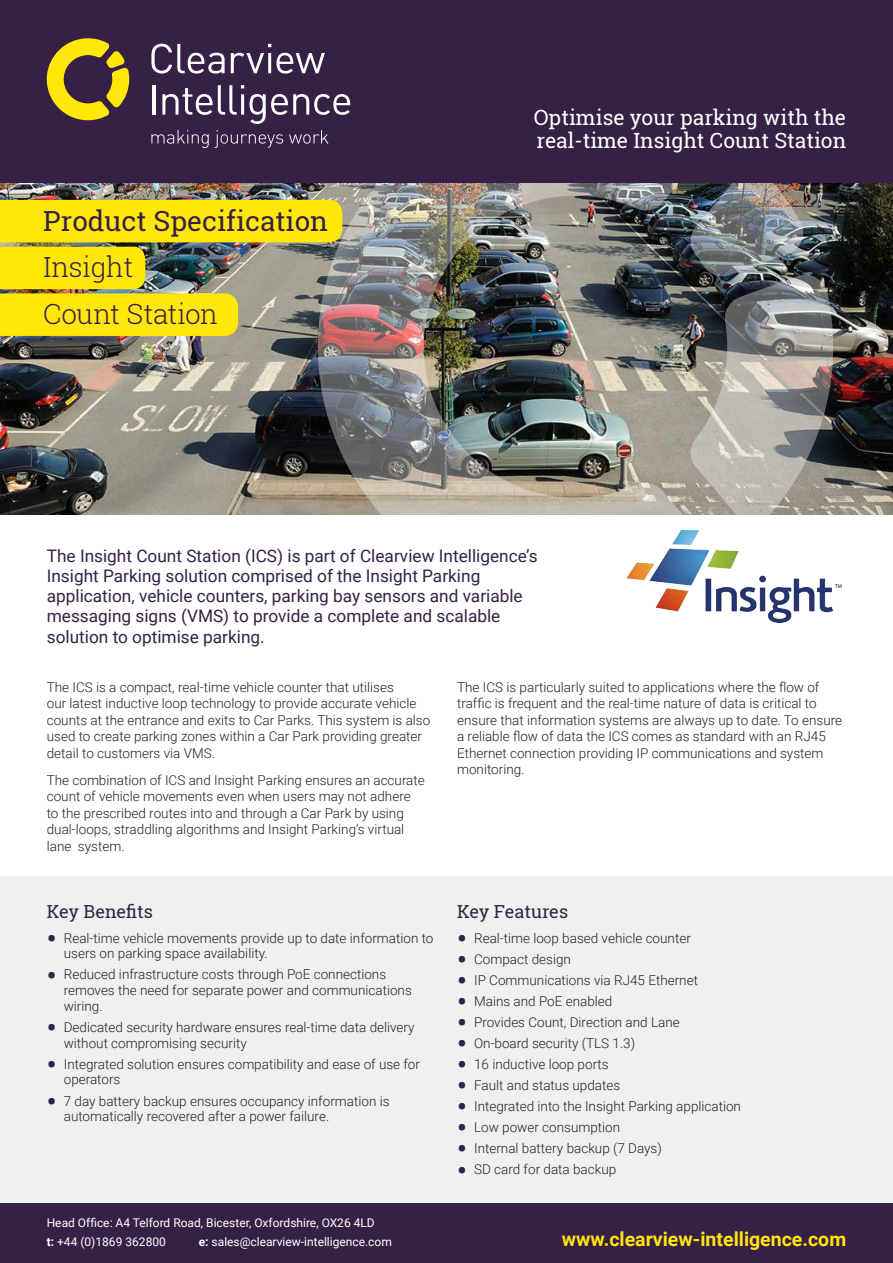
<style>
.page{position:relative;width:893px;height:1263px;background:#fff}
.page>*{position:absolute;margin:0;border:0;box-sizing:border-box;transform-origin:0 0}
.project___location{font:27.75px/46.8px "Roboto Slab";color:#372045}
.strapline{font:21px/22.5px "Roboto Slab";color:#fff}
.t1{font:700 19.5px "Roboto";color:#ffe709}
.key_heading{font:18px "Roboto Slab";color:#372045}
.body_text{font:17.25px/20.2px "Roboto";color:#372045}
.body_text-2{font:300 13.5px/16.5px "Roboto";color:#231f20}
.t2{font:300 13.5px "Roboto";color:#221e1f}
.t3{font:12px "Roboto";color:#fff}
.s1{font-weight:300}
.s2{font-weight:700;font-size:27px;color:#372045}
.s3{font-weight:700}
</style>
<div class="page">
<img style="left:0;top:183px;width:893px;height:331px">
<img style="left:712px;top:183px;width:121px;height:332px">
<img style="left:316px;top:183px;width:396px;height:348px">
<img style="left:0;top:200px;width:342px;height:136px">
<div style="left:0;top:0;width:893px;height:183px;background:#372045"></div>
<svg style="left:46px;top:38px;width:83px;height:82px"></svg>
<svg style="left:151px;top:130px;width:58px;height:18px"></svg>
<svg style="left:215px;top:130px;width:68px;height:18px"></svg>
<svg style="left:289px;top:130px;width:39px;height:14px"></svg>
<svg style="left:151px;top:44px;width:74px;height:30px"></svg>
<svg style="left:231px;top:53px;width:33px;height:20px"></svg>
<hr style="left:268px;top:53px;width:3px;height:20px;background:#fff">
<svg style="left:277px;top:53px;width:48px;height:21px"></svg>
<hr style="left:153px;top:85px;width:3px;height:30px;background:#fff">
<svg style="left:162px;top:85px;width:82px;height:30px"></svg>
<hr style="left:241px;top:94px;width:3px;height:21px;background:#fff">
<svg style="left:250px;top:94px;width:100px;height:30px"></svg>
<div style="left:0;top:876px;width:893px;height:327px;background:#eff1f0"></div>
<div style="left:0;top:1203px;width:893px;height:60px;background:#372045"></div>
<img style="left:626px;top:531px;width:207px;height:92px">
<p class="project___location" style="left:43px;top:197px;width:286px">Product Specification<br><span class="s1">Insight<br>Count Station</span></p>
<p class="strapline" style="left:534px;top:106px;width:314px">Optimise your parking with the real-time Insight Count Station</p>
<p class="body_text" style="left:47px;top:545px;width:492px">The Insight Count Station (ICS) is part of Clearview Intelligence’s Insight Parking solution comprised of the Insight Parking application, vehicle counters, parking bay sensors and variable messaging signs (VMS) to provide a complete and scalable solution to optimise parking.</p>
<p class="t2" style="left:834px;top:580px;width:10px">™</p>
<p class="body_text-2" style="left:47px;top:678px;width:385px">The ICS is a compact, real-time vehicle counter that utilises<br>our latest inductive loop technology to provide accurate vehicle counts at the entrance and exits to Car Parks. This system is also used to create parking zones within a Car Park providing greater detail to customers via VMS.</p>
<p class="body_text-2" style="left:47px;top:771px;width:380px">The combination of ICS and Insight Parking ensures an accurate count of vehicle movements even when users may not adhere to the prescribed routes into and through a Car Park by using dual-loops, straddling algorithms and Insight Parking’s virtual lane system.</p>
<p class="key_heading" style="left:47px;top:899px;width:108px">Key Benefits</p>
<p class="body_text-2" style="left:64px;top:929px;width:371px;line-height:15.8px;text-indent:-17px"><span class="s2">•</span> Real-time vehicle movements provide up to date information to users on parking space availability.</p>
<p class="body_text-2" style="left:64px;top:966px;width:350px;line-height:15.8px;text-indent:-17px"><span class="s2">•</span> Reduced infrastructure costs through PoE connections removes the need for separate power and communications wiring.</p>
<p class="body_text-2" style="left:64px;top:1019px;width:352px;line-height:15.8px;text-indent:-17px"><span class="s2">•</span> Dedicated security hardware ensures real-time data delivery without compromising security</p>
<p class="body_text-2" style="left:64px;top:1055px;width:358px;line-height:15.8px;text-indent:-17px"><span class="s2">•</span> Integrated solution ensures compatibility and ease of use for operators</p>
<p class="body_text-2" style="left:64px;top:1092px;width:327px;line-height:15.8px;text-indent:-17px"><span class="s2">•</span> 7 day battery backup ensures occupancy information is automatically recovered after a power failure.</p>
<p class="body_text-2" style="left:457px;top:678px;width:387px">The ICS is particularly suited to applications where the flow of traffic is frequent and the real-time nature of data is critical to ensure that information systems are always up to date. To ensure a reliable flow of data the ICS comes as standard with an RJ45<br>Ethernet connection providing IP communications and system monitoring.</p>
<p class="key_heading" style="left:457px;top:899px;width:113px">Key Features</p>
<p class="body_text-2" style="left:457px;top:929px;width:235px"><span class="s2">•</span> Real-time loop based vehicle counter</p>
<p class="body_text-2" style="left:457px;top:950px;width:115px"><span class="s2">•</span> Compact design</p>
<p class="body_text-2" style="left:457px;top:971px;width:242px"><span class="s2">•</span> IP Communications via RJ45 Ethernet</p>
<p class="body_text-2" style="left:457px;top:992px;width:157px"><span class="s2">•</span> Mains and PoE enabled</p>
<p class="body_text-2" style="left:457px;top:1013px;width:224px"><span class="s2">•</span> Provides Count, Direction and Lane</p>
<p class="body_text-2" style="left:457px;top:1034px;width:179px"><span class="s2">•</span> On-board security (TLS 1.3)</p>
<p class="body_text-2" style="left:457px;top:1055px;width:153px"><span class="s2">•</span> 16 inductive loop ports</p>
<p class="body_text-2" style="left:457px;top:1076px;width:165px"><span class="s2">•</span> Fault and status updates</p>
<p class="body_text-2" style="left:457px;top:1097px;width:285px"><span class="s2">•</span> Integrated into the Insight Parking application</p>
<p class="body_text-2" style="left:457px;top:1118px;width:165px"><span class="s2">•</span> Low power consumption</p>
<p class="body_text-2" style="left:457px;top:1140px;width:206px"><span class="s2">•</span> Internal battery backup (7 Days)</p>
<p class="body_text-2" style="left:457px;top:1161px;width:161px"><span class="s2">•</span> SD card for data backup</p>
<p class="t3" style="left:47px;top:1215px;width:330px">Head Office: A4 Telford Road, Bicester, Oxfordshire, OX26 4LD</p>
<p class="t3" style="left:47px;top:1233px;width:121px"><span class="s3">t:</span> +44 (0)1869 362800</p>
<p class="t3" style="left:199px;top:1233px;width:195px"><span class="s3">e:</span> sales@clearview-intelligence.com</p>
<p class="t1" style="left:562px;top:1225px;width:286px">www.clearview-intelligence.com</p>
</div>
